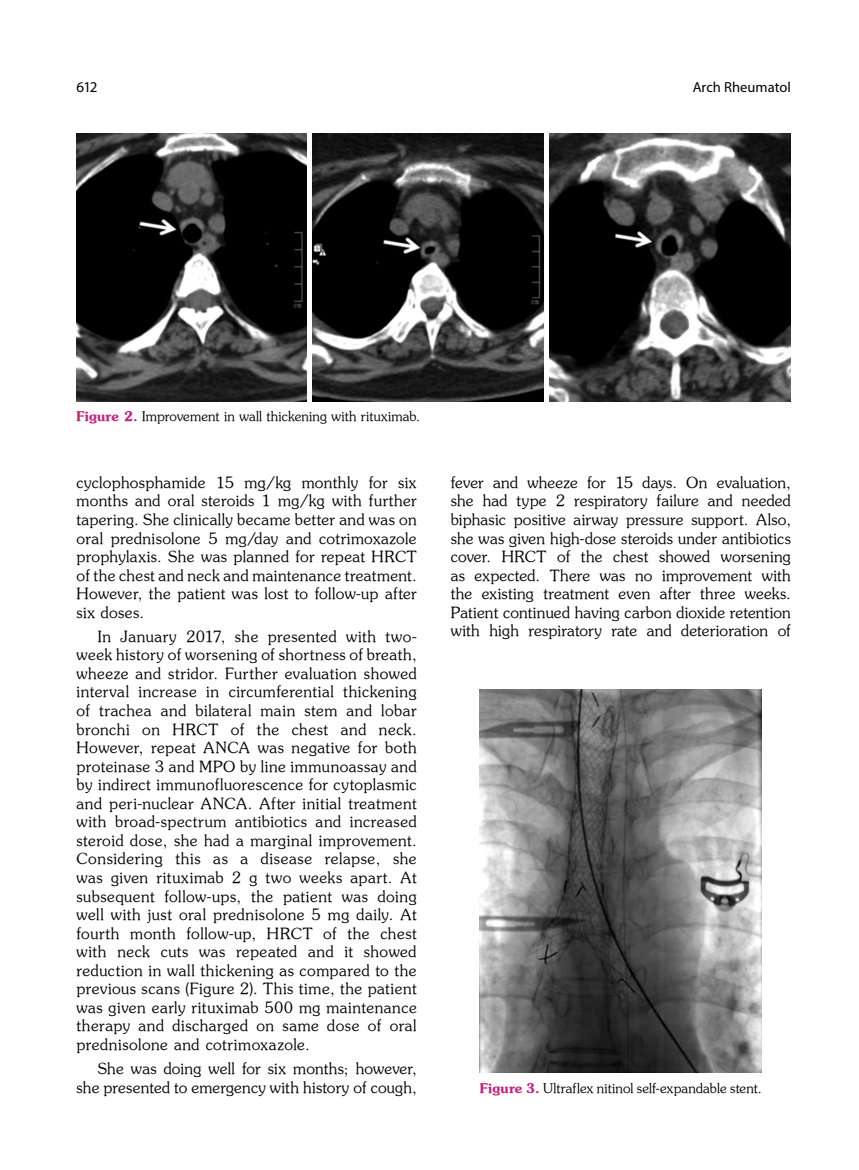
<style>
.page{position:relative;width:859px;height:1170px;background:#fff}
.page>*{position:absolute;margin:0;border:0;box-sizing:border-box;transform-origin:0 0}
.t1{font:15.45px/18.6px "Souvenir Turk";letter-spacing:.02em;color:#000;text-align:justify}
.t2{font:15px "Myriad Pro";color:#000}
.t3{font:14.55px "Myriad Pro";color:#000}
.t4{font:13.35px "Souvenir Turk";letter-spacing:.01em;color:#000}
.s1{font-family:"Souvenir Turk B";color:#c81e7c}
</style>
<div class="page">
<img style="left:77px;top:133px;width:714px;height:269px">
<div style="left:307px;top:132px;width:5px;height:271px;background:#fff"></div>
<div style="left:544px;top:132px;width:5px;height:271px;background:#fff"></div>
<img style="left:480px;top:689px;width:282px;height:383px">
<p class="t2" style="left:77px;top:78px;width:23px">612</p>
<p class="t3" style="left:693px;top:78px;width:100px">Arch Rheumatol</p>
<p class="t4" style="left:77px;top:407px;width:345px"><span class="s1">Figure 2.</span> Improvement in wall thickening with rituximab.</p>
<p class="t1" style="left:77px;top:472px;width:342px">cyclophosphamide 15 mg/kg monthly for six months and oral steroids 1 mg/kg with further tapering. She clinically became better and was on oral prednisolone 5 mg/day and cotrimoxazole prophylaxis. She was planned for repeat HRCT of the chest and neck and maintenance treatment.<br>However, the patient was lost to follow-up after six doses.</p>
<p class="t1" style="left:77px;top:626px;width:342px;text-indent:21px">In January 2017, she presented with two&shy;week history of worsening of shortness of breath, wheeze and stridor. Further evaluation showed interval increase in circumferential thickening of trachea and bilateral main stem and lobar bronchi on HRCT of the chest and neck.<br>However, repeat ANCA was negative for both proteinase 3 and MPO by line immunoassay and by indirect immunofluorescence for cytoplasmic and peri-nuclear ANCA. After initial treatment with broad-spectrum antibiotics and increased steroid dose, she had a marginal improvement.<br>Considering this as a disease relapse, she was given rituximab 2 g two weeks apart. At subsequent follow-ups, the patient was doing well with just oral prednisolone 5 mg daily. At fourth month follow-up, HRCT of the chest with neck cuts was repeated and it showed reduction in wall thickening as compared to the previous scans (Figure 2). This time, the patient was given early rituximab 500 mg maintenance therapy and discharged on same dose of oral prednisolone and cotrimoxazole.</p>
<p class="t1" style="left:77px;top:1058px;width:342px;text-align:right">She was doing well for six months; however, she presented to emergency with history of cough,</p>
<p class="t1" style="left:451px;top:472px;width:342px">fever and wheeze for 15 days. On evaluation, she had type 2 respiratory failure and needed biphasic positive airway pressure support. Also, she was given high-dose steroids under antibiotics cover. HRCT of the chest showed worsening as expected. There was no improvement with the existing treatment even after three weeks.<br>Patient continued having carbon dioxide retention with high respiratory rate and deterioration of</p>
<p class="t4" style="left:480px;top:1079px;width:283px"><span class="s1">Figure 3.</span> Ultraflex nitinol self-expandable stent.</p>
</div>
